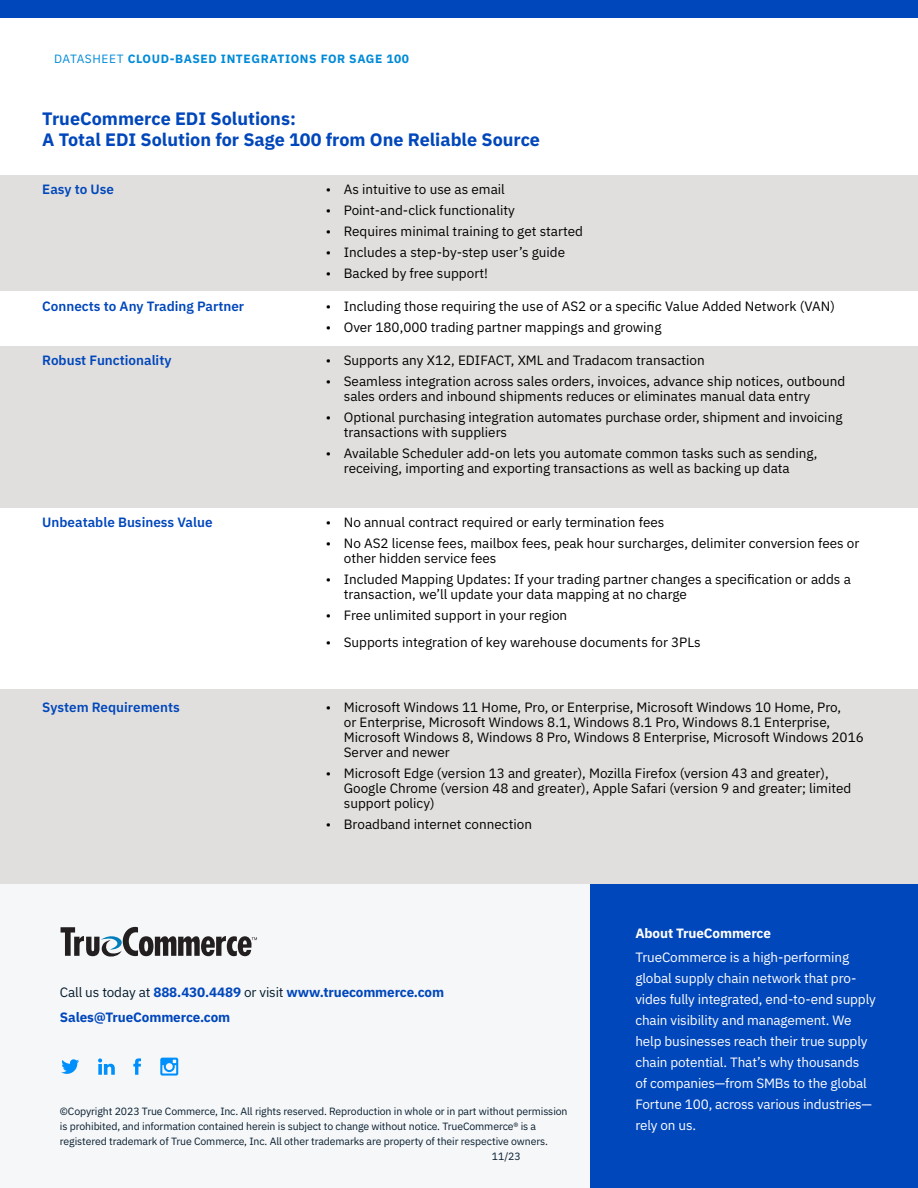
<style>
.page{position:relative;width:918px;height:1188px;background:#fff}
.page>*{position:absolute;margin:0;border:0;box-sizing:border-box;transform-origin:0 0}
.t1{font:700 18px/21px "IBM Plex Sans";color:#0047bb}
.t2{font:13.5px/15px "IBM Plex Sans";color:#000}
.t3{font:13.5px/21px "IBM Plex Sans";letter-spacing:-.01em;color:#fff}
.t4{font:600 13.5px "IBM Plex Sans";color:#0047bb}
.t5{font:700 13.5px/25.5px "IBM Plex Sans";letter-spacing:-.01em;color:#0047bb}
.t6{font:700 13.5px "IBM Plex Sans";letter-spacing:-.01em;color:#fff}
.t7{font:700 12px "IBM Plex Sans";letter-spacing:.05em;color:#008ad8}
.t8{font:10.5px "IBM Plex Sans";letter-spacing:-.01em;color:#051c2c}
.s1{font-weight:400}
.s2{font-weight:400;color:#051c2c}
</style>
<div class="page">
<div style="left:0;top:884px;width:592px;height:304px;background:#f6f7f9"></div>
<div style="left:591px;top:884px;width:327px;height:304px;background:#0047bb"></div>
<div style="left:0;top:0;width:918px;height:17px;background:#0047bb"></div>
<svg style="left:61px;top:927px;width:196px;height:30px"></svg>
<svg style="left:160px;top:1058px;width:18px;height:18px"></svg>
<svg style="left:133px;top:1058px;width:8px;height:17px"></svg>
<svg style="left:98px;top:1058px;width:17px;height:17px"></svg>
<svg style="left:61px;top:1059px;width:18px;height:15px"></svg>
<div style="left:0;top:690px;width:918px;height:194px;background:#e1dfde"></div>
<div style="left:0;top:346px;width:918px;height:161px;background:#e1dfde"></div>
<div style="left:0;top:175px;width:918px;height:116px;background:#e1dfde"></div>
<p class="t7" style="left:54px;top:49px;width:357px"><span class="s1">DATASHEET</span> CLOUD-BASED INTEGRATIONS FOR SAGE 100</p>
<h1 class="t1" style="left:42px;top:107px;width:499px">TrueCommerce EDI Solutions:<br>A Total EDI Solution for Sage 100 from One Reliable Source</h1>
<p class="t4" style="left:42px;top:179px;width:73px">Easy to Use</p>
<p class="t2" style="left:326px;top:181px;width:181px">• As intuitive to use as email</p>
<p class="t2" style="left:326px;top:202px;width:191px">• Point-and-click functionality</p>
<p class="t2" style="left:326px;top:223px;width:259px">• Requires minimal training to get started</p>
<p class="t2" style="left:326px;top:244px;width:241px">• Includes a step-by-step user’s guide</p>
<p class="t2" style="left:326px;top:265px;width:164px">• Backed by free support!</p>
<p class="t4" style="left:42px;top:296px;width:203px">Connects to Any Trading Partner</p>
<p class="t2" style="left:326px;top:298px;width:511px">• Including those requiring the use of AS2 or a specific Value Added Network (VAN)</p>
<p class="t2" style="left:326px;top:319px;width:337px">• Over 180,000 trading partner mappings and growing</p>
<p class="t4" style="left:42px;top:350px;width:131px">Robust Functionality</p>
<p class="t2" style="left:326px;top:352px;width:380px">• Supports any X12, EDIFACT, XML and Tradacom transaction</p>
<p class="t2" style="left:344px;top:373px;width:503px;text-indent:-18px">• Seamless integration across sales orders, invoices, advance ship notices, outbound sales orders and inbound shipments reduces or eliminates manual data entry</p>
<p class="t2" style="left:344px;top:409px;width:500px;text-indent:-18px">• Optional purchasing integration automates purchase order, shipment and invoicing transactions with suppliers</p>
<p class="t2" style="left:344px;top:445px;width:475px;text-indent:-18px">• Available Scheduler add-on lets you automate common tasks such as sending, receiving, importing and exporting transactions as well as backing up data</p>
<p class="t4" style="left:42px;top:512px;width:172px">Unbeatable Business Value</p>
<p class="t2" style="left:326px;top:514px;width:340px">• No annual contract required or early termination fees</p>
<p class="t2" style="left:344px;top:535px;width:517px;text-indent:-18px">• No AS2 license fees, mailbox fees, peak hour surcharges, delimiter conversion fees or other hidden service fees</p>
<p class="t2" style="left:344px;top:571px;width:509px;text-indent:-18px">• Included Mapping Updates: If your trading partner changes a specification or adds a transaction, we’ll update your data mapping at no charge</p>
<p class="t2" style="left:326px;top:607px;width:243px">• Free unlimited support in your region</p>
<p class="t2" style="left:326px;top:634px;width:377px">• Supports integration of key warehouse documents for 3PLs</p>
<p class="t4" style="left:42px;top:696px;width:139px">System Requirements</p>
<p class="t2" style="left:344px;top:698px;width:522px;text-indent:-18px">• Microsoft Windows 11 Home, Pro, or Enterprise, Microsoft Windows 10 Home, Pro,<br>or Enterprise, Microsoft Windows 8.1, Windows 8.1 Pro, Windows 8.1 Enterprise, Microsoft Windows 8, Windows 8 Pro, Windows 8 Enterprise, Microsoft Windows 2016<br>Server and newer</p>
<p class="t2" style="left:344px;top:764px;width:509px;text-indent:-18px">• Microsoft Edge (version 13 and greater), Mozilla Firefox (version 43 and greater),<br>Google Chrome (version 48 and greater), Apple Safari (version 9 and greater; limited support policy)</p>
<p class="t2" style="left:326px;top:815px;width:208px">• Broadband internet connection</p>
<p class="t5" style="left:60px;top:978px;width:386px"><span class="s2">Call us today at</span> 888.430.4489 <span class="s2">or visit</span> www.truecommerce.com<br>Sales@TrueCommerce.com</p>
<p class="t8" style="left:60px;top:1103px;width:509px">©Copyright 2023 True Commerce, Inc. All rights reserved. Reproduction in whole or in part without permission</p>
<p class="t8" style="left:60px;top:1118px;width:478px">is prohibited, and information contained herein is subject to change without notice. TrueCommerce® is a</p>
<p class="t8" style="left:60px;top:1133px;width:490px">registered trademark of True Commerce, Inc. All other trademarks are property of their respective owners.</p>
<p class="t8" style="left:492px;top:1148px;width:30px">11/23</p>
<p class="t6" style="left:635px;top:922px;width:137px">About TrueCommerce</p>
<p class="t3" style="left:635px;top:946px;width:242px">TrueCommerce is a high-performing global supply chain network that pro&shy;vides fully integrated, end-to-end supply chain visibility and management. We help businesses reach their true supply chain potential. That’s why thousands<br>of companies—from SMBs to the global Fortune 100, across various industries— rely on us.</p>
</div>
